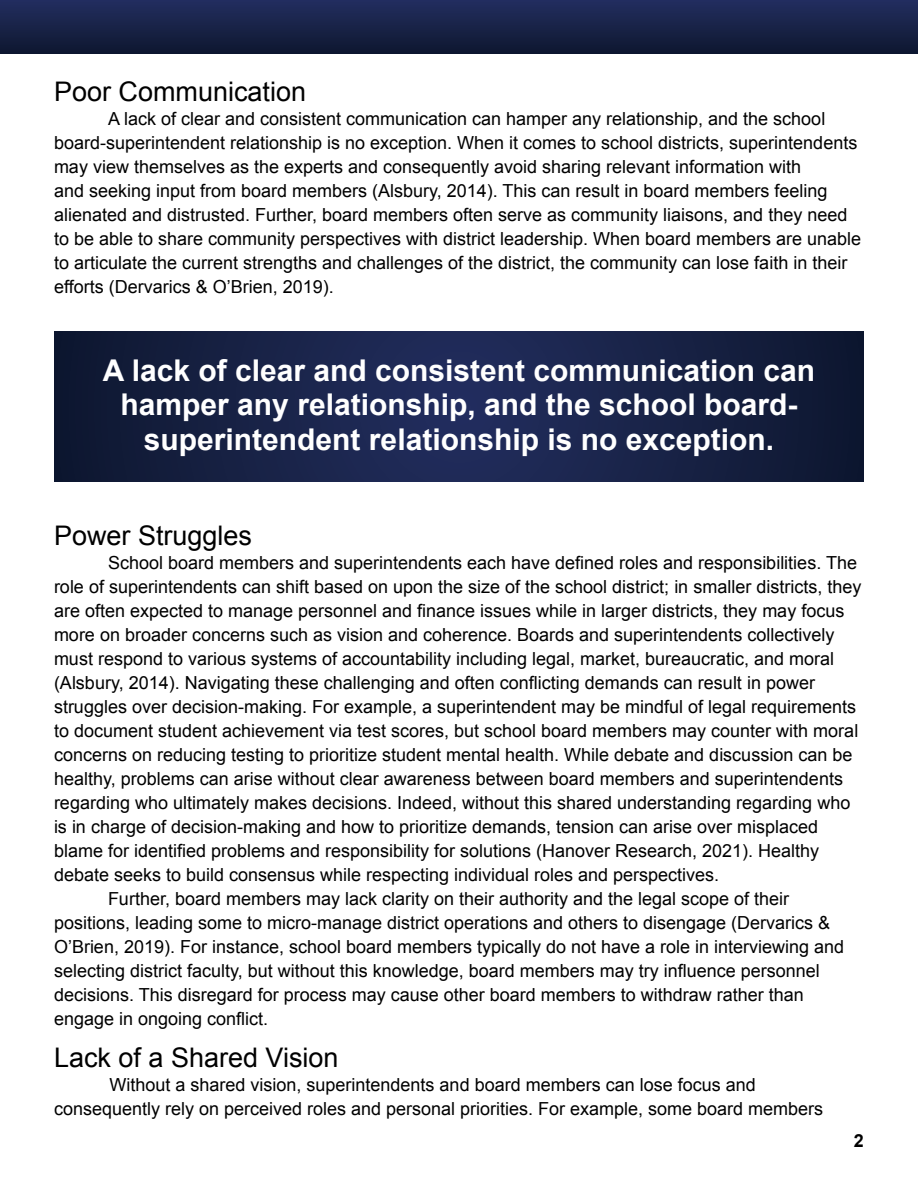
<style>
.page{position:relative;width:918px;height:1188px;background:#fff}
.page>*{position:absolute;margin:0;border:0;box-sizing:border-box;transform-origin:0 0}
.t1{font:700 30px/34.5px "Arial";color:#fff;text-align:center}
.t2{font:27px "Arial";color:#000}
.t3{font:18px/24px "Arial";color:#000}
.t4{font:700 18px "Arial";color:#000}
</style>
<div class="page">
<div style="left:0;top:0;width:918px;height:54px;background:linear-gradient(to bottom,#232e5f,#0e1730)"></div>
<svg style="left:54px;top:332px;width:810px;height:150px;background:#172146"></svg>
<h3 class="t2" style="left:54px;top:73px;width:254px">Poor Communication</h3>
<p class="t3" style="left:54px;top:107px;width:809px;text-indent:54px">A lack of clear and consistent communication can hamper any relationship, and the school board-superintendent relationship is no exception. When it comes to school districts, superintendents may view themselves as the experts and consequently avoid sharing relevant information with<br>and seeking input from board members (Alsbury, 2014). This can result in board members feeling alienated and distrusted. Further, board members often serve as community liaisons, and they need to be able to share community perspectives with district leadership. When board members are unable to articulate the current strengths and challenges of the district, the community can lose faith in their efforts (Dervarics &amp; O’Brien, 2019).</p>
<h1 class="t1" style="left:103px;top:354px;width:714px">A lack of clear and consistent communication can hamper any relationship, and the school board&shy;superintendent relationship is no exception.</h1>
<h3 class="t2" style="left:54px;top:517px;width:200px">Power Struggles</h3>
<p class="t3" style="left:54px;top:551px;width:809px;text-indent:54px">School board members and superintendents each have defined roles and responsibilities. The role of superintendents can shift based on upon the size of the school district; in smaller districts, they are often expected to manage personnel and finance issues while in larger districts, they may focus more on broader concerns such as vision and coherence. Boards and superintendents collectively must respond to various systems of accountability including legal, market, bureaucratic, and moral (Alsbury, 2014). Navigating these challenging and often conflicting demands can result in power struggles over decision-making. For example, a superintendent may be mindful of legal requirements to document student achievement via test scores, but school board members may counter with moral concerns on reducing testing to prioritize student mental health. While debate and discussion can be healthy, problems can arise without clear awareness between board members and superintendents regarding who ultimately makes decisions. Indeed, without this shared understanding regarding who is in charge of decision-making and how to prioritize demands, tension can arise over misplaced blame for identified problems and responsibility for solutions (Hanover Research, 2021). Healthy debate seeks to build consensus while respecting individual roles and perspectives.</p>
<p class="t3" style="left:54px;top:887px;width:792px;text-indent:54px">Further, board members may lack clarity on their authority and the legal scope of their positions, leading some to micro-manage district operations and others to disengage (Dervarics &amp; O’Brien, 2019). For instance, school board members typically do not have a role in interviewing and selecting district faculty, but without this knowledge, board members may try influence personnel decisions. This disregard for process may cause other board members to withdraw rather than engage in ongoing conflict.</p>
<h3 class="t2" style="left:54px;top:1039px;width:286px">Lack of a Shared Vision</h3>
<p class="t3" style="left:54px;top:1073px;width:771px;text-indent:56px">Without a shared vision, superintendents and board members can lose focus and consequently rely on perceived roles and personal priorities. For example, some board members</p>
<p class="t4" style="left:854px;top:1129px;width:12px">2</p>
</div>
